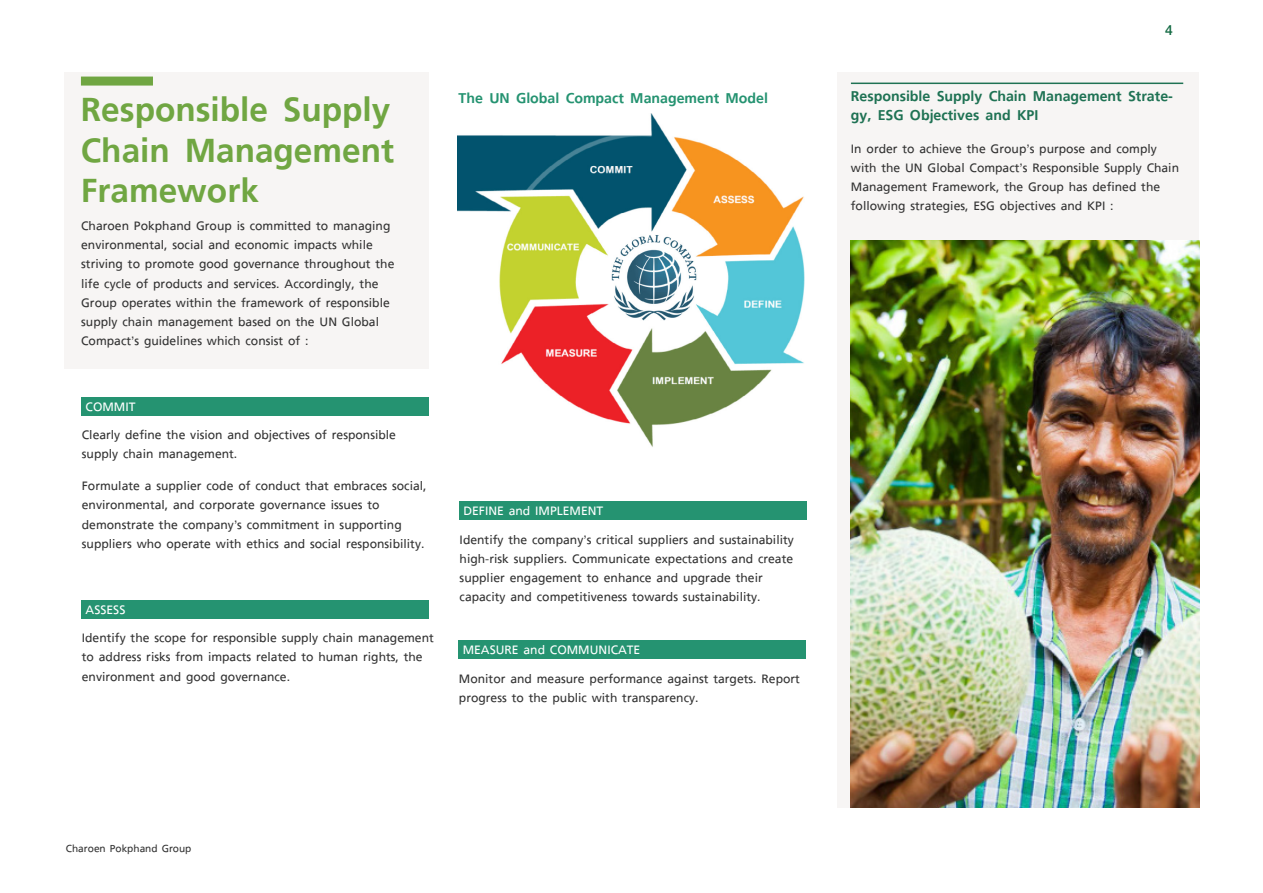
<style>
.page{position:relative;width:1263px;height:893px;background:#fff}
.page>*{position:absolute;margin:0;border:0;box-sizing:border-box;transform-origin:0 0}
.t1{font:700 49.35px/40.5px "True";color:#70a642;text-align:justify}
.t2{font:700 21px/19.2px "True";color:#1f7254}
.t3{font:700 21px "True";color:#259371}
.t4{font:21px "True Text B Bold";color:#126942}
.t5{font:500 18px/19px "True";color:#333}
.t6{font:500 18px "True";color:#fff}
.t7{font:500 15px "True";color:#333}
</style>
<div class="page">
<div style="left:64px;top:72px;width:365px;height:297px;background:#f7f5f4"></div>
<div style="left:82px;top:397px;width:347px;height:19px;background:#259371"></div>
<div style="left:82px;top:600px;width:347px;height:19px;background:#259371"></div>
<div style="left:459px;top:501px;width:348px;height:19px;background:#259371"></div>
<div style="left:837px;top:72px;width:361px;height:736px;background:#f7f5f4"></div>
<img style="left:851px;top:240px;width:348px;height:568px">
<hr style="left:851px;top:83px;width:332px;height:1px;background:#1f7254">
<div style="left:459px;top:640px;width:347px;height:19px;background:#259371"></div>
<div style="left:81px;top:77px;width:72px;height:9px;background:#70a642"></div>
<img style="left:458px;top:113px;width:347px;height:334px">
<h1 class="t1" style="left:81px;top:89px;width:315px">Responsible Supply Chain Management Framework</h1>
<p class="t5" style="left:81px;top:216px;width:315px">Charoen Pokphand Group is committed to managing environmental, social and economic impacts while striving to promote good governance throughout the life cycle of products and services. Accordingly, the Group operates within the framework of responsible supply chain management based on the UN Global Compact’s guidelines which consist of :</p>
<p class="t6" style="left:86px;top:397px;width:51px">COMMIT</p>
<p class="t5" style="left:82px;top:425px;width:316px">Clearly define the vision and objectives of responsible supply chain management.</p>
<p class="t5" style="left:82px;top:476px;width:346px">Formulate a supplier code of conduct that embraces social, environmental, and corporate governance issues to demonstrate the company’s commitment in supporting suppliers who operate with ethics and social responsibility.</p>
<p class="t6" style="left:86px;top:599px;width:41px">ASSESS</p>
<p class="t5" style="left:82px;top:628px;width:353px">Identify the scope for responsible supply chain management to address risks from impacts related to human rights, the environment and good governance.</p>
<p class="t3" style="left:459px;top:87px;width:311px">The UN Global Compact Management Model</p>
<p class="t6" style="left:463px;top:501px;width:141px">DEFINE and IMPLEMENT</p>
<p class="t5" style="left:460px;top:530px;width:336px">Identify the company’s critical suppliers and sustainability high-risk suppliers. Communicate expectations and create supplier engagement to enhance and upgrade their capacity and competitiveness towards sustainability.</p>
<p class="t6" style="left:463px;top:640px;width:179px">MEASURE and COMMUNICATE</p>
<p class="t5" style="left:459px;top:668px;width:343px">Monitor and measure performance against targets. Report progress to the public with transparency.</p>
<p class="t4" style="left:1165px;top:17px;width:9px">4</p>
<p class="t2" style="left:851px;top:86px;width:324px">Responsible Supply Chain Management Strate&shy;gy, ESG Objectives and KPI</p>
<p class="t5" style="left:851px;top:139px;width:330px">In order to achieve the Group’s purpose and comply with the UN Global Compact’s Responsible Supply Chain Management Framework, the Group has defined the following strategies, ESG objectives and KPI :</p>
<p class="t7" style="left:66px;top:840px;width:127px">Charoen Pokphand Group</p>
</div>
